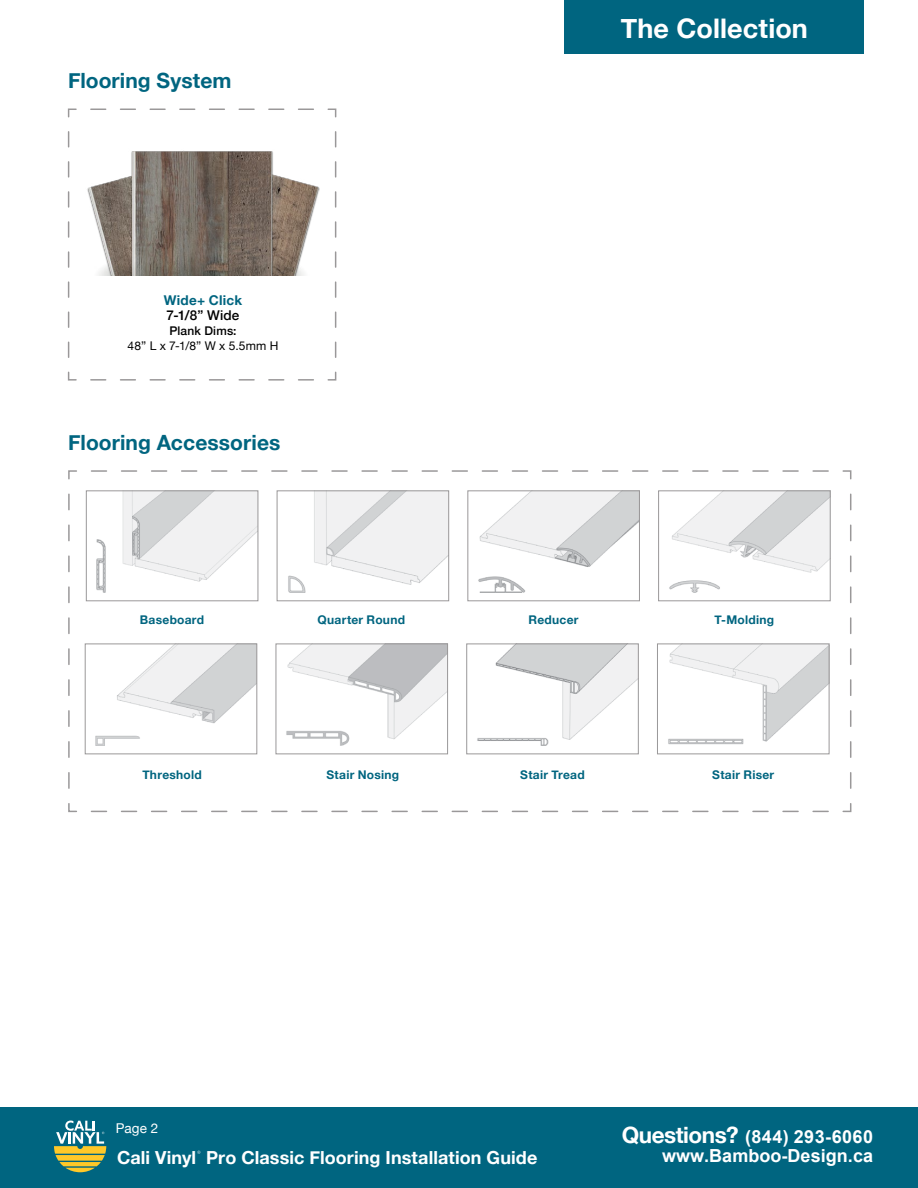
<style>
.page{position:relative;width:918px;height:1188px;background:#fff}
.page>*{position:absolute;margin:0;border:0;box-sizing:border-box;transform-origin:0 0}
.t1{font:700 27px "Helvetica Neue";letter-spacing:.005em;color:#fff}
.t2{font:700 21px "Helvetica Neue";letter-spacing:.005em;color:#006580}
.t3{font:700 18px "Helvetica Neue";letter-spacing:.005em;color:#fff}
.t4{font:700 18px "Arial";letter-spacing:.025em;color:#fff}
.t5{font:700 18px "Arial";letter-spacing:.005em;color:#fff}
.t6{font:700 13.5px "Helvetica Neue";letter-spacing:.015em;color:#006580}
.t7{font:500 13.5px "Helvetica Neue";color:#000}
.t8{font:13.5px "Helvetica Neue";color:#fff}
.t9{font:700 12px "Helvetica Neue";letter-spacing:.025em;color:#006580}
.t10{font:12px "Helvetica Neue";color:#000}
.t11{font:500 12px "Helvetica Neue";letter-spacing:.015em;color:#000}
.s1{font-family:"Helvetica Neue";font-size:22.5px}
</style>
<div class="page">
<div style="left:565px;top:0;width:299px;height:54px;background:#006580"></div>
<div style="left:0;top:1107px;width:918px;height:81px;background:#006580"></div>
<svg style="left:54px;top:1121px;width:52px;height:51px"></svg>
<svg style="left:67px;top:108px;width:270px;height:273px"></svg>
<svg style="left:68px;top:470px;width:784px;height:343px"></svg>
<img style="left:88px;top:493px;width:168px;height:106px">
<div style="left:86px;top:491px;width:172px;height:110px;border:1px solid #9a9899"></div>
<img style="left:87px;top:646px;width:168px;height:106px">
<div style="left:85px;top:644px;width:172px;height:110px;border:1px solid #9a9899"></div>
<img style="left:279px;top:493px;width:168px;height:106px">
<div style="left:277px;top:491px;width:172px;height:110px;border:1px solid #9a9899"></div>
<img style="left:278px;top:646px;width:168px;height:106px">
<div style="left:276px;top:644px;width:172px;height:110px;border:1px solid #9a9899"></div>
<img style="left:470px;top:493px;width:168px;height:106px">
<div style="left:468px;top:491px;width:172px;height:110px;border:1px solid #9a9899"></div>
<img style="left:469px;top:646px;width:167px;height:106px">
<div style="left:467px;top:644px;width:171px;height:110px;border:1px solid #9a9899"></div>
<img style="left:660px;top:493px;width:168px;height:106px">
<div style="left:658px;top:491px;width:172px;height:110px;border:1px solid #9a9899"></div>
<img style="left:659px;top:646px;width:168px;height:106px">
<div style="left:657px;top:644px;width:172px;height:110px;border:1px solid #9a9899"></div>
<img style="left:86px;top:144px;width:233px;height:132px">
<h2 class="t2" style="left:68px;top:64px;width:165px">Flooring System</h2>
<p class="t6" style="left:164px;top:290px;width:80px">Wide+ Click</p>
<p class="t7" style="left:167px;top:305px;width:74px">7-1/8” Wide</p>
<p class="t11" style="left:169px;top:321px;width:69px">Plank Dims:</p>
<p class="t10" style="left:128px;top:337px;width:152px">48” L x 7-1/8” W x 5.5mm H</p>
<h2 class="t2" style="left:68px;top:426px;width:214px">Flooring Accessories</h2>
<p class="t9" style="left:140px;top:610px;width:66px">Baseboard</p>
<p class="t9" style="left:142px;top:765px;width:61px">Threshold</p>
<p class="t9" style="left:318px;top:610px;width:89px">Quarter Round</p>
<p class="t9" style="left:327px;top:765px;width:74px">Stair Nosing</p>
<h1 class="t1" style="left:621px;top:7px;width:189px">The Collection</h1>
<p class="t9" style="left:529px;top:610px;width:52px">Reducer</p>
<p class="t9" style="left:520px;top:765px;width:66px">Stair Tread</p>
<p class="t9" style="left:715px;top:610px;width:61px">T-Molding</p>
<p class="t9" style="left:712px;top:765px;width:64px">Stair Riser</p>
<p class="t8" style="left:116px;top:1119px;width:44px">Page 2</p>
<h3 class="t4" style="left:622px;top:1124px;width:253px"><span class="s1">Questions?</span> (844) 293-6060</h3>
<h3 class="t3" style="left:117px;top:1143px;width:422px">Cali Vinyl Pro Classic Flooring Installation Guide</h3>
<h3 class="t5" style="left:662px;top:1143px;width:213px">www.Bamboo-Design.ca</h3>
</div>
